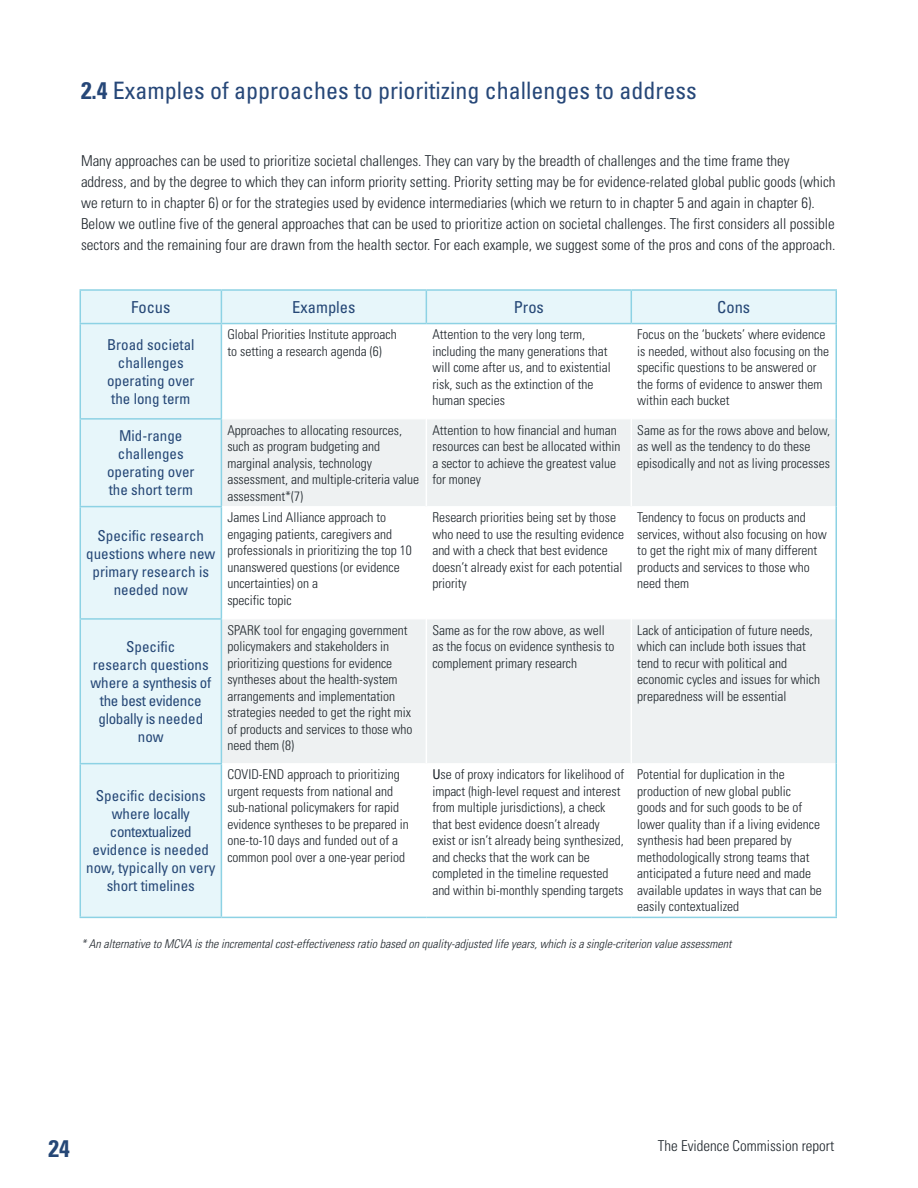
<style>
.page{position:relative;width:918px;height:1188px;background:#fff}
.page>*{position:absolute;margin:0;border:0;box-sizing:border-box;transform-origin:0 0}
.t1{font:condensed 24px "Univers LT Std";color:#264778}
.t2{font:700 condensed 24px "Univers";color:#254776}
.t3{font:condensed 16.5px "Univers";color:#254776}
.t4{font:300 condensed 15px/21px "Univers";color:#1e252b}
.t5{font:condensed 15px/18px "Univers";color:#254776;text-align:center}
.t6{font:300 condensed 13.5px/16.5px "Univers";color:#1e252b}
.t7{font:italic 300 condensed 12px "Univers";color:#1e252b}
.s1{font-family:"Univers";font-weight:700}
.s2{font-weight:400}
</style>
<div class="page">
<div style="left:81px;top:291px;width:755px;height:626px;background:#e7f6fa"></div>
<svg style="left:222px;top:324px;width:614px;height:593px"></svg>
<svg style="left:222px;top:419px;width:614px;height:345px;fill:#eef1f2"></svg>
<hr style="left:80px;top:289px;width:141px;height:2px;background:#8dd2e4">
<hr style="left:80px;top:291px;width:1px;height:32px;background:#8dd2e4">
<hr style="left:221px;top:289px;width:205px;height:2px;background:#8dd2e4">
<hr style="left:221px;top:291px;width:1px;height:32px;background:#8dd2e4">
<hr style="left:426px;top:289px;width:205px;height:2px;background:#8dd2e4">
<hr style="left:426px;top:291px;width:1px;height:32px;background:#8dd2e4">
<hr style="left:631px;top:289px;width:206px;height:2px;background:#8dd2e4">
<hr style="left:631px;top:291px;width:1px;height:32px;background:#8dd2e4">
<hr style="left:836px;top:291px;width:1px;height:32px;background:#8dd2e4">
<hr style="left:80px;top:323px;width:141px;height:1px;background:#8dd2e4">
<hr style="left:80px;top:324px;width:1px;height:94px;background:#8dd2e4">
<hr style="left:80px;top:418px;width:142px;height:2px;background:#8dd2e4">
<hr style="left:80px;top:420px;width:1px;height:86px;background:#8dd2e4">
<hr style="left:80px;top:506px;width:142px;height:1px;background:#8dd2e4">
<hr style="left:80px;top:507px;width:1px;height:111px;background:#8dd2e4">
<hr style="left:80px;top:618px;width:142px;height:2px;background:#8dd2e4">
<hr style="left:80px;top:620px;width:1px;height:143px;background:#8dd2e4">
<hr style="left:80px;top:763px;width:142px;height:1px;background:#8dd2e4">
<hr style="left:80px;top:764px;width:1px;height:153px;background:#8dd2e4">
<hr style="left:80px;top:917px;width:141px;height:1px;background:#8dd2e4">
<hr style="left:222px;top:418px;width:204px;height:1px;background:#fff">
<hr style="left:427px;top:418px;width:204px;height:1px;background:#fff">
<hr style="left:632px;top:418px;width:203px;height:1px;background:#fff">
<hr style="left:222px;top:506px;width:204px;height:1px;background:#fff">
<hr style="left:427px;top:506px;width:204px;height:1px;background:#fff">
<hr style="left:632px;top:506px;width:203px;height:1px;background:#fff">
<hr style="left:222px;top:619px;width:204px;height:1px;background:#fff">
<hr style="left:427px;top:619px;width:204px;height:1px;background:#fff">
<hr style="left:632px;top:619px;width:203px;height:1px;background:#fff">
<hr style="left:222px;top:763px;width:204px;height:1px;background:#fff">
<hr style="left:427px;top:763px;width:204px;height:1px;background:#fff">
<hr style="left:632px;top:763px;width:203px;height:1px;background:#fff">
<hr style="left:426px;top:324px;width:1px;height:95px;background:#fff">
<hr style="left:631px;top:324px;width:1px;height:95px;background:#fff">
<hr style="left:426px;top:419px;width:1px;height:88px;background:#fff">
<hr style="left:631px;top:419px;width:1px;height:88px;background:#fff">
<hr style="left:426px;top:507px;width:1px;height:112px;background:#fff">
<hr style="left:631px;top:507px;width:1px;height:112px;background:#fff">
<hr style="left:426px;top:619px;width:1px;height:145px;background:#fff">
<hr style="left:631px;top:619px;width:1px;height:145px;background:#fff">
<hr style="left:426px;top:764px;width:1px;height:153px;background:#fff">
<hr style="left:631px;top:764px;width:1px;height:153px;background:#fff">
<hr style="left:221px;top:323px;width:205px;height:1px;background:#8dd2e4">
<hr style="left:221px;top:324px;width:1px;height:94px;background:#8dd2e4">
<hr style="left:426px;top:323px;width:205px;height:1px;background:#8dd2e4">
<hr style="left:631px;top:323px;width:206px;height:1px;background:#8dd2e4">
<hr style="left:836px;top:324px;width:1px;height:95px;background:#8dd2e4">
<hr style="left:221px;top:420px;width:1px;height:86px;background:#8dd2e4">
<hr style="left:836px;top:419px;width:1px;height:88px;background:#8dd2e4">
<hr style="left:221px;top:507px;width:1px;height:111px;background:#8dd2e4">
<hr style="left:836px;top:507px;width:1px;height:112px;background:#8dd2e4">
<hr style="left:221px;top:620px;width:1px;height:143px;background:#8dd2e4">
<hr style="left:836px;top:619px;width:1px;height:145px;background:#8dd2e4">
<hr style="left:221px;top:764px;width:1px;height:153px;background:#8dd2e4">
<hr style="left:836px;top:764px;width:1px;height:153px;background:#8dd2e4">
<hr style="left:221px;top:917px;width:205px;height:1px;background:#8dd2e4">
<hr style="left:426px;top:917px;width:205px;height:1px;background:#8dd2e4">
<hr style="left:631px;top:917px;width:206px;height:1px;background:#8dd2e4">
<h1 class="t1" style="left:81px;top:76px;width:617px"><span class="s1">2.4</span> Examples of approaches to prioritizing challenges to address</h1>
<p class="t4" style="left:81px;top:150px;width:756px">Many approaches can be used to prioritize societal challenges. They can vary by the breadth of challenges and the time frame they address, and by the degree to which they can inform priority setting. Priority setting may be for evidence-related global public goods (which we return to in chapter 6) or for the strategies used by evidence intermediaries (which we return to in chapter 5 and again in chapter 6).<br>Below we outline five of the general approaches that can be used to prioritize action on societal challenges. The first considers all possible sectors and the remaining four are drawn from the health sector. For each example, we suggest some of the pros and cons of the approach.</p>
<p class="t3" style="left:131px;top:296px;width:41px">Focus</p>
<p class="t3" style="left:292px;top:296px;width:65px">Examples</p>
<p class="t3" style="left:514px;top:296px;width:32px">Pros</p>
<p class="t3" style="left:717px;top:296px;width:34px">Cons</p>
<p class="t5" style="left:107px;top:335px;width:89px">Broad societal challenges operating over the long term</p>
<p class="t6" style="left:227px;top:326px;width:171px">Global Priorities Institute approach to setting a research agenda (6)</p>
<p class="t6" style="left:432px;top:326px;width:180px">Attention to the very long term, including the many generations that will come after us, and to existential risk, such as the extinction of the human species</p>
<p class="t6" style="left:637px;top:326px;width:193px">Focus on the ‘buckets’ where evidence is needed, without also focusing on the specific questions to be answered or the forms of evidence to answer them within each bucket</p>
<p class="t5" style="left:107px;top:427px;width:89px">Mid-range challenges operating over the short term</p>
<p class="t6" style="left:227px;top:422px;width:193px">Approaches to allocating resources, such as program budgeting and marginal analysis, technology assessment, and multiple-criteria value assessment*(7)</p>
<p class="t6" style="left:432px;top:422px;width:190px">Attention to how financial and human resources can best be allocated within a sector to achieve the greatest value for money</p>
<p class="t6" style="left:637px;top:422px;width:194px">Same as for the rows above and below, as well as the tendency to do these episodically and not as living processes</p>
<p class="t5" style="left:86px;top:527px;width:131px">Specific research questions where new primary research is needed now</p>
<p class="t6" style="left:227px;top:509px;width:186px">James Lind Alliance approach to engaging patients, caregivers and professionals in prioritizing the top 10 unanswered questions (or evidence uncertainties) on a<br>specific topic</p>
<p class="t6" style="left:432px;top:509px;width:193px">Research priorities being set by those who need to use the resulting evidence and with a check that best evidence doesn’t already exist for each potential priority</p>
<p class="t6" style="left:637px;top:509px;width:191px">Tendency to focus on products and services, without also focusing on how to get the right mix of many different products and services to those who need them</p>
<p class="t5" style="left:90px;top:637px;width:122px">Specific<br>research questions where a synthesis of the best evidence globally is needed now</p>
<p class="t6" style="left:227px;top:622px;width:187px">SPARK tool for engaging government policymakers and stakeholders in prioritizing questions for evidence syntheses about the health-system arrangements and implementation strategies needed to get the right mix of products and services to those who need them (8)</p>
<p class="t6" style="left:432px;top:622px;width:184px">Same as for the row above, as well as the focus on evidence synthesis to complement primary research</p>
<p class="t6" style="left:637px;top:622px;width:184px">Lack of anticipation of future needs, which can include both issues that tend to recur with political and economic cycles and issues for which preparedness will be essential</p>
<p class="t6" style="left:227px;top:766px;width:183px">COVID-END approach to prioritizing urgent requests from national and sub-national policymakers for rapid evidence syntheses to be prepared in one-to-10 days and funded out of a common pool over a one-year period</p>
<p class="t6" style="left:432px;top:766px;width:193px"><span class="s2">U</span>se of proxy indicators for likelihood of impact (high-level request and interest from multiple jurisdictions), a check that best evidence doesn’t already exist or isn’t already being synthesized, and checks that the work can be completed in the timeline requested and within bi-monthly spending targets</p>
<p class="t6" style="left:637px;top:766px;width:186px">Potential for duplication in the production of new global public goods and for such goods to be of lower quality than if a living evidence synthesis had been prepared by methodologically strong teams that anticipated a future need and made available updates in ways that can be easily contextualized</p>
<p class="t7" style="left:81px;top:937px;width:652px">* An alternative to MCVA is the incremental cost-effectiveness ratio based on quality-adjusted life years, which is a single-criterion value assessment</p>
<p class="t5" style="left:86px;top:786px;width:131px">Specific decisions where locally contextualized evidence is needed now, typically on very short timelines</p>
<h1 class="t2" style="left:49px;top:1134px;width:23px">24</h1>
<p class="t4" style="left:658px;top:1135px;width:178px">The Evidence Commission report</p>
</div>
